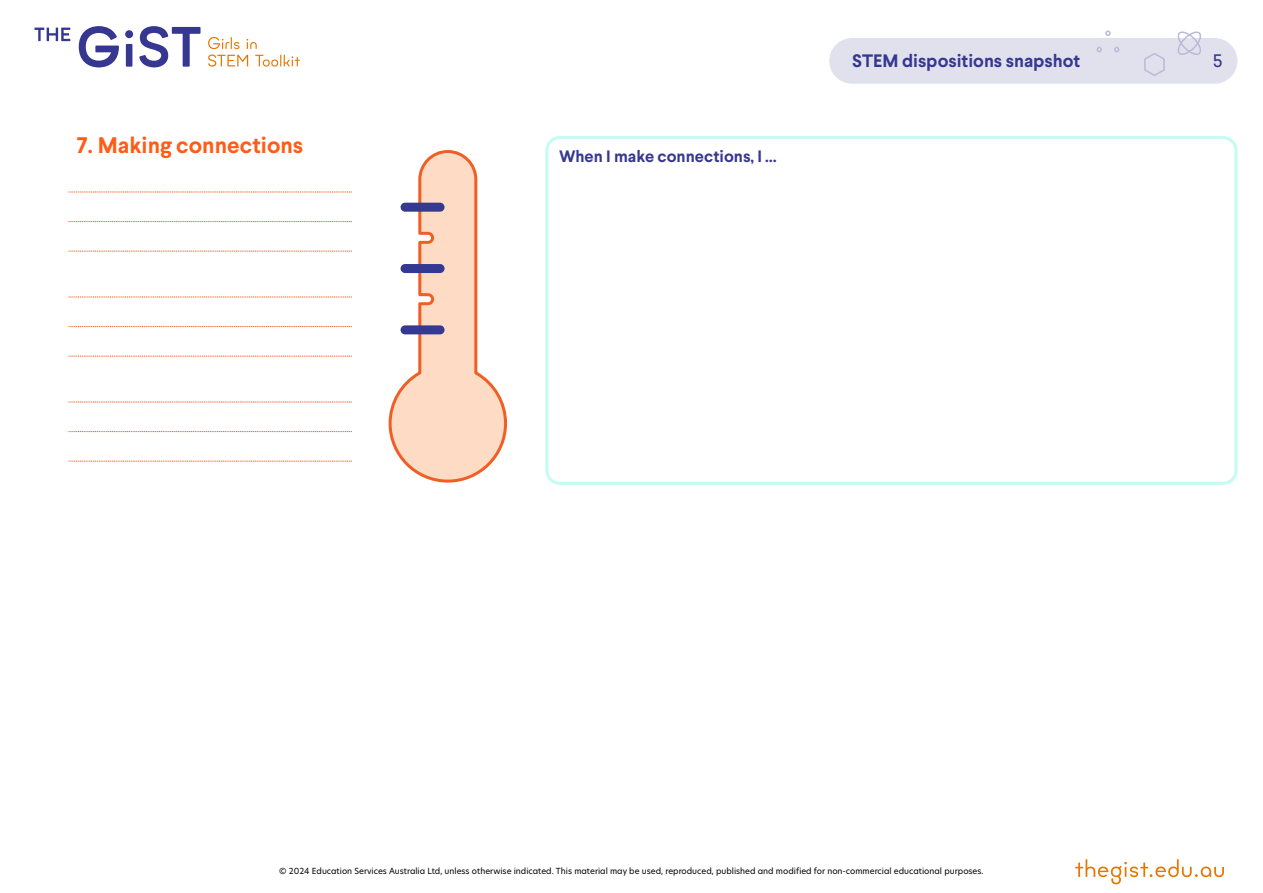
<style>
.page{position:relative;width:1263px;height:893px;background:#fff}
.page>*{position:absolute;margin:0;border:0;box-sizing:border-box;transform-origin:0 0}
.subhead{font:700 22.5px "Larsseit";color:#fe5c17}
.t1{font:18.15px "Larsseit";color:#363791}
.t2{font:700 18px "Larsseit";color:#363791}
.t3{font:700 16.5px "Larsseit";color:#363791}
.t4{font:8.25px "New Hero";color:#000}
</style>
<div class="page">
<svg style="left:388px;top:150px;width:119px;height:333px"></svg>
<div style="left:401px;top:203px;width:44px;height:9px;background:#363991;border-radius:5px"></div>
<div style="left:401px;top:264px;width:44px;height:9px;background:#363991;border-radius:5px"></div>
<div style="left:401px;top:325px;width:44px;height:9px;background:#363991;border-radius:5px"></div>
<div style="left:829px;top:38px;width:408px;height:46px;background:#e1e1ee;border-radius:23px"></div>
<svg style="left:79px;top:26px;width:40px;height:41px"></svg>
<svg style="left:125px;top:30px;width:8px;height:37px"></svg>
<svg style="left:139px;top:26px;width:62px;height:41px"></svg>
<svg style="left:35px;top:28px;width:35px;height:13px"></svg>
<svg style="left:208px;top:37px;width:92px;height:30px"></svg>
<svg style="left:1177px;top:31px;width:24px;height:24px"></svg>
<svg style="left:1105px;top:31px;width:6px;height:5px"></svg>
<svg style="left:1096px;top:47px;width:6px;height:5px"></svg>
<svg style="left:1114px;top:47px;width:5px;height:5px"></svg>
<svg style="left:1144px;top:53px;width:21px;height:23px"></svg>
<svg style="left:1075px;top:859px;width:149px;height:25px"></svg>
<div style="left:545px;top:136px;width:692px;height:349px;border:3px solid #c2fcf3;border-radius:13px"></div>
<svg style="left:69px;top:192px;width:283px;height:1px"></svg>
<svg style="left:69px;top:221px;width:283px;height:1px"></svg>
<svg style="left:69px;top:251px;width:283px;height:1px"></svg>
<svg style="left:69px;top:297px;width:283px;height:1px"></svg>
<svg style="left:69px;top:326px;width:283px;height:1px"></svg>
<svg style="left:69px;top:356px;width:283px;height:1px"></svg>
<svg style="left:69px;top:402px;width:283px;height:1px"></svg>
<svg style="left:69px;top:431px;width:283px;height:1px"></svg>
<svg style="left:69px;top:461px;width:283px;height:1px"></svg>
<p class="subhead" style="left:77px;top:131px;width:228px">7. Making connections</p>
<p class="t3" style="left:559px;top:146px;width:219px">When I make connections, I …</p>
<h1 class="t2" style="left:852px;top:49px;width:230px">STEM dispositions snapshot</h1>
<h1 class="t1" style="left:1213px;top:49px;width:11px">5</h1>
<p class="t4" style="left:279px;top:865px;width:706px">© 2024 Education Services Australia Ltd, unless otherwise indicated. This material may be used, reproduced, published and modified for non-commercial educational purposes.</p>
</div>
